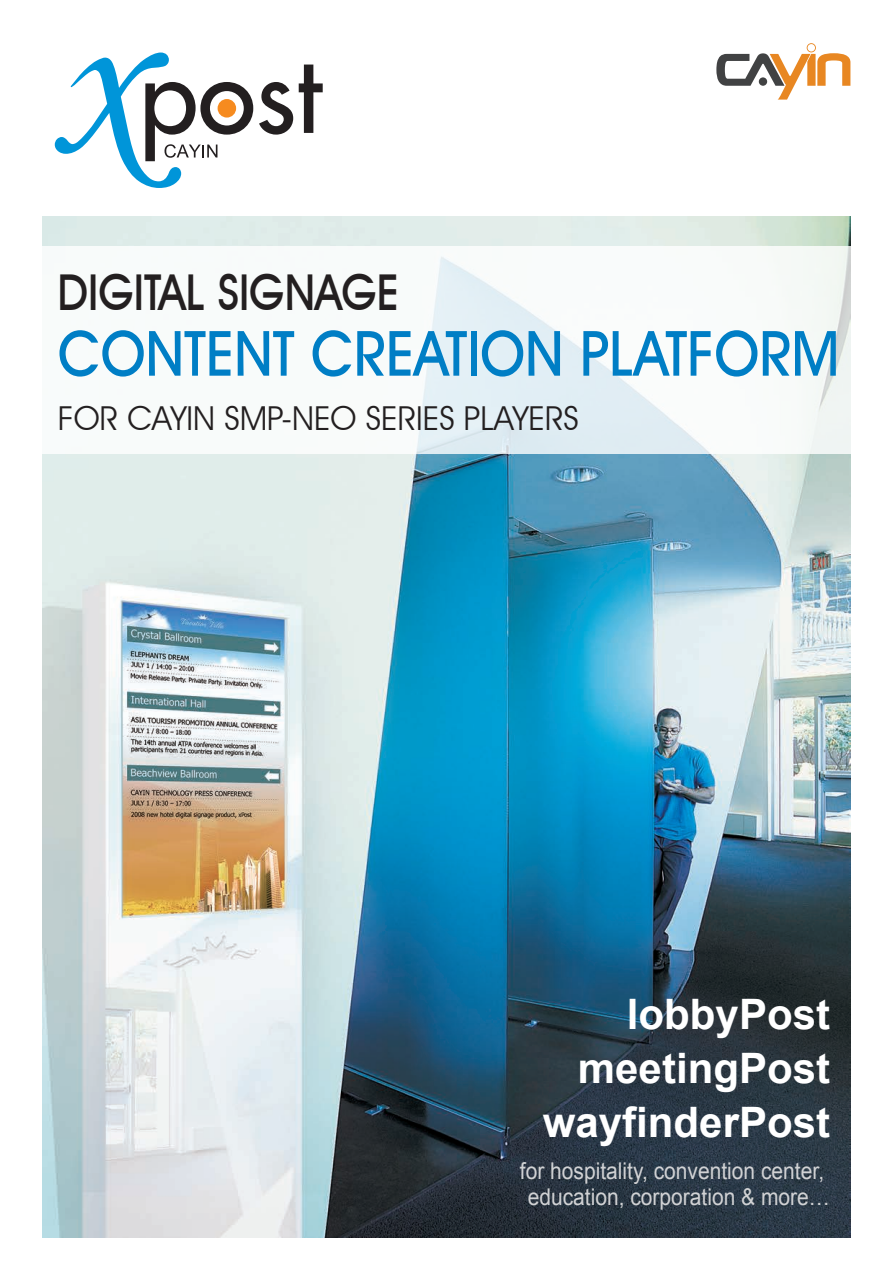
<style>
.page{position:relative;width:893px;height:1263px;background:#fff}
.page>*{position:absolute;margin:0;border:0;box-sizing:border-box;transform-origin:0 0}
.t1{font:500 62.7px "Avant Garde IT Cby BT";color:#007ec5;scale:.91 1}
.t2{font:500 49.5px "Avant Garde IT Cby BT";color:#231f20;scale:.91 1}
.t3{font:700 42px "Arial";color:#fff}
.t4{font:33px "Avant Garde IT Cby BT";color:#231f20}
.t5{font:23.1px/26.7px "Arial";color:#d1d2d4;text-align:center;scale:.91 1}
</style>
<div class="page">
<img style="left:43px;top:217px;width:807px;height:1020px">
<svg style="left:259px;top:82px;width:34px;height:53px"></svg>
<svg style="left:299px;top:65px;width:24px;height:68px"></svg>
<svg style="left:55px;top:53px;width:198px;height:135px"></svg>
<svg style="left:43px;top:246px;width:808px;height:207px"></svg>
<svg style="left:716px;top:43px;width:134px;height:57px"></svg>
<h2 class="t2" style="left:58px;top:263px;width:377px">DIGITAL SIGNAGE</h2>
<h1 class="t1" style="left:58px;top:315px;width:860px">CONTENT CREATION PLATFORM</h1>
<h3 class="t4" style="left:58px;top:398px;width:523px">FOR CAYIN SMP-NEO SERIES PLAYERS</h3>
<h3 class="t3" style="left:627px;top:987px;width:205px">lobbyPost</h3>
<h3 class="t3" style="left:578px;top:1040px;width:254px">meetingPost</h3>
<h3 class="t3" style="left:543px;top:1094px;width:289px">wayfinderPost</h3>
<p class="t5" style="left:520px;top:1157px;width:342px">for hospitality, convention center, education, corporation &amp; more…</p>
</div>
